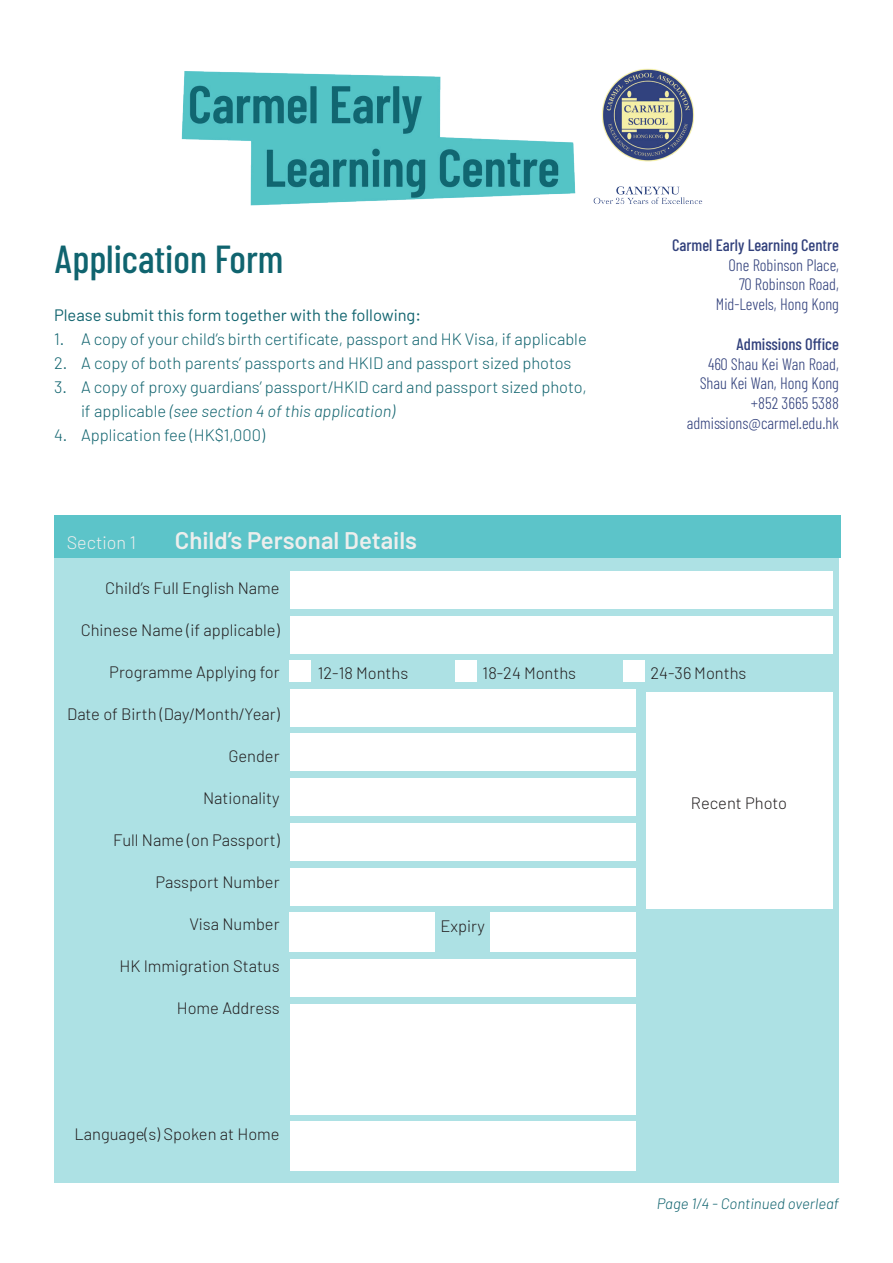
<style>
.page{position:relative;width:893px;height:1263px;background:#fff}
.page>*{position:absolute;margin:0;border:0;box-sizing:border-box;transform-origin:0 0}
.t1{font:500 39px "Barlow Condensed";color:#10646f}
.t2{font:600 24px "Barlow";color:#edeeed}
.t3{font:300 18px "Barlow";color:#edeeed}
.t4{font:300 16.5px "Barlow";color:#231f20}
.t5{font:300 16.5px/24px "Barlow";color:#11646f}
.t6{font:300 16.5px/19.8px "Barlow Condensed";color:#32417c;text-align:right}
.t7{font:16.5px "Barlow";color:#11646f}
.t8{font:500 16.5px "Barlow Condensed";color:#32417c}
.t9{font:italic 300 15px "Barlow";color:#11646f}
.s1{font-style:italic}
</style>
<div class="page">
<div style="left:54px;top:558px;width:785px;height:625px;background:#ade1e4"></div>
<div style="left:54px;top:515px;width:786px;height:43px;background:#5cc4c9"></div>
<div style="left:290px;top:571px;width:542px;height:38px;background:#fff"></div>
<div style="left:290px;top:616px;width:542px;height:38px;background:#fff"></div>
<div style="left:290px;top:1121px;width:346px;height:50px;background:#fff"></div>
<div style="left:290px;top:823px;width:346px;height:38px;background:#fff"></div>
<div style="left:290px;top:868px;width:346px;height:38px;background:#fff"></div>
<div style="left:290px;top:688px;width:346px;height:38px;background:#fff"></div>
<div style="left:290px;top:733px;width:346px;height:38px;background:#fff"></div>
<div style="left:290px;top:1004px;width:346px;height:110px;background:#fff"></div>
<div style="left:646px;top:692px;width:186px;height:216px;background:#fff"></div>
<div style="left:290px;top:778px;width:346px;height:38px;background:#fff"></div>
<div style="left:290px;top:959px;width:346px;height:38px;background:#fff"></div>
<div style="left:290px;top:913px;width:145px;height:39px;background:#fff"></div>
<div style="left:490px;top:913px;width:146px;height:39px;background:#fff"></div>
<div style="left:290px;top:660px;width:21px;height:22px;background:#fff"></div>
<div style="left:455px;top:660px;width:22px;height:22px;background:#fff"></div>
<div style="left:623px;top:660px;width:22px;height:22px;background:#fff"></div>
<img style="left:181px;top:68px;width:522px;height:138px">
<h1 class="t1" style="left:54px;top:235px;width:231px">Application Form</h1>
<p class="t7" style="left:54px;top:305px;width:369px">Please submit this form together with the following:</p>
<p class="t5" style="left:54px;top:327px;width:534px">1. A copy of your child’s birth certificate, passport and HK Visa, if applicable</p>
<p class="t5" style="left:54px;top:351px;width:519px">2. A copy of both parents’ passports and HKID and passport sized photos</p>
<p class="t5" style="left:81px;top:375px;width:507px;text-indent:-27px">3. A copy of proxy guardians’ passport/HKID card and passport sized photo, if applicable <span class="s1">(see section 4 of this application)</span></p>
<p class="t5" style="left:54px;top:423px;width:213px">4. Application fee (HK$1,000)</p>
<p class="t8" style="left:672px;top:235px;width:168px">Carmel Early Learning Centre</p>
<p class="t6" style="left:716px;top:254px;width:125px">One Robinson Place,<br>70 Robinson Road,<br>Mid-Levels, Hong Kong</p>
<p class="t8" style="left:736px;top:334px;width:104px">Admissions Office</p>
<p class="t6" style="left:687px;top:353px;width:154px">460 Shau Kei Wan Road,<br>Shau Kei Wan, Hong Kong +852 3665 5388 admissions@carmel.edu.hk</p>
<p class="t3" style="left:67px;top:531px;width:71px">Section 1</p>
<h2 class="t2" style="left:175px;top:525px;width:244px">Child’s Personal Details</h2>
<p class="t4" style="left:105px;top:578px;width:176px">Child’s Full English Name</p>
<p class="t4" style="left:81px;top:620px;width:200px">Chinese Name (if applicable)</p>
<p class="t4" style="left:109px;top:662px;width:172px">Programme Applying for</p>
<p class="t4" style="left:67px;top:704px;width:214px">Date of Birth (Day/Month/Year)</p>
<p class="t4" style="left:228px;top:746px;width:53px">Gender</p>
<p class="t4" style="left:203px;top:788px;width:78px">Nationality</p>
<p class="t4" style="left:113px;top:830px;width:168px">Full Name (on Passport)</p>
<p class="t4" style="left:156px;top:872px;width:126px">Passport Number</p>
<p class="t4" style="left:189px;top:914px;width:92px">Visa Number</p>
<p class="t4" style="left:119px;top:956px;width:162px">HK Immigration Status</p>
<p class="t4" style="left:177px;top:998px;width:104px">Home Address</p>
<p class="t4" style="left:318px;top:663px;width:92px">12-18 Months</p>
<p class="t4" style="left:483px;top:663px;width:95px">18-24 Months</p>
<p class="t4" style="left:651px;top:663px;width:97px">24-36 Months</p>
<p class="t4" style="left:691px;top:793px;width:98px">Recent Photo</p>
<p class="t4" style="left:440px;top:916px;width:46px">Expiry</p>
<p class="t4" style="left:74px;top:1124px;width:207px">Language(s) Spoken at Home</p>
<p class="t9" style="left:657px;top:1194px;width:184px">Page 1/4 - Continued overleaf</p>
</div>
